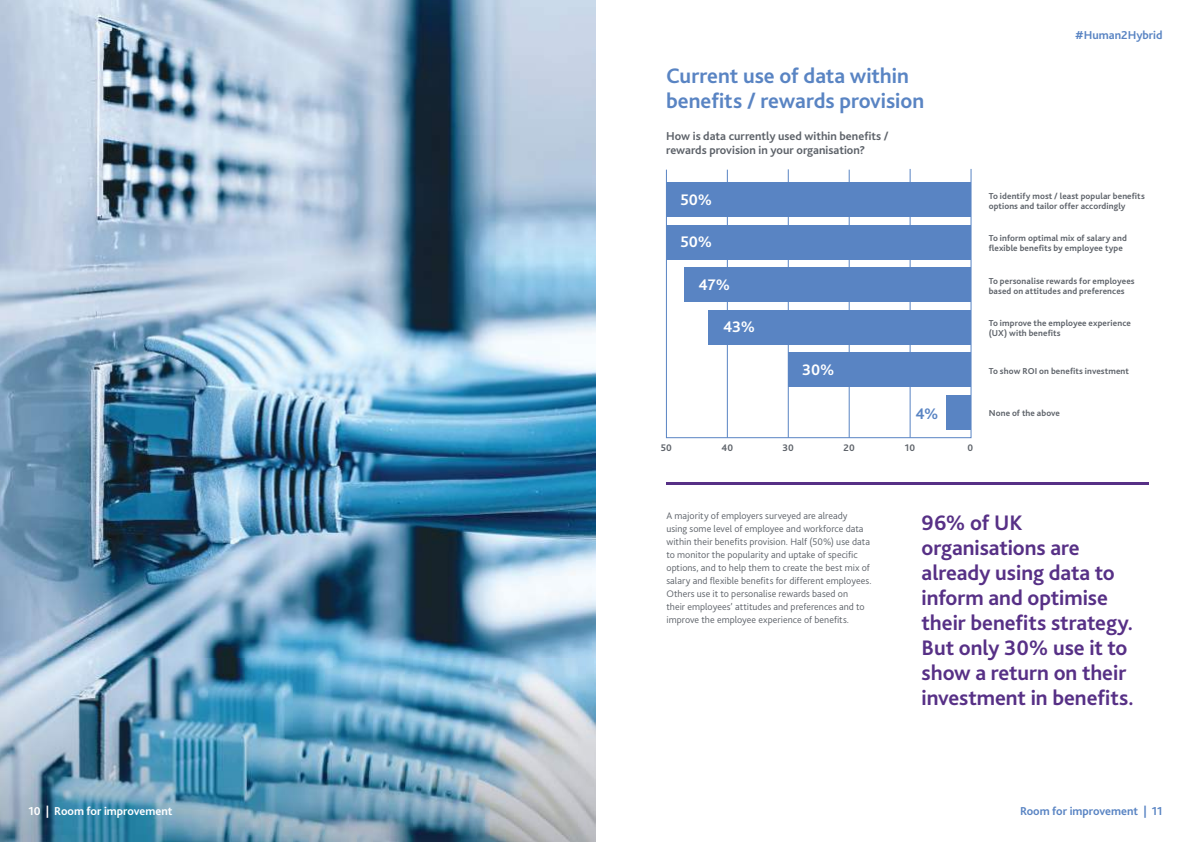
<style>
.page{position:relative;width:1191px;height:842px;background:#fff}
.page>*{position:absolute;margin:0;border:0;box-sizing:border-box;transform-origin:0 0}
.t1{font:700 22px/25px "Bliss 2";letter-spacing:-.005em;color:#573086}
.t2{font:700 22px/25px "Bliss 2";color:#5984c3}
.t3{font:700 16px "Bliss 2";color:#fff}
.t4{font:700 16px "Bliss 2";color:#5984c3}
.t5{font:700 12px/14.4px "Bliss 2";color:#5d6269}
.t6{font:700 12px "Bliss 2";color:#5984c3}
.t7{font:700 12px "Bliss 2";color:#fff}
.t8{font:300 10px/13px "Bliss 2";letter-spacing:.005em;color:#5d6269}
.t9{font:700 10px "Bliss 2";letter-spacing:.01em;color:#5d6269}
.t10{font:700 9px/10px "Bliss 2";letter-spacing:.01em;color:#5d6269}
</style>
<div class="page">
<hr style="left:666px;top:482px;width:482px;height:3px;background:#573086">
<svg style="left:666px;top:169px;width:305px;height:269px"></svg>
<div style="left:666px;top:183px;width:305px;height:34px;background:#5984c3"></div>
<div style="left:709px;top:310px;width:262px;height:34px;background:#5984c3"></div>
<div style="left:666px;top:225px;width:305px;height:34px;background:#5984c3"></div>
<div style="left:788px;top:353px;width:183px;height:34px;background:#5984c3"></div>
<div style="left:684px;top:268px;width:287px;height:34px;background:#5984c3"></div>
<div style="left:946px;top:395px;width:25px;height:34px;background:#5984c3"></div>
<img style="left:0;top:0;width:595px;height:842px">
<p class="t7" style="left:28px;top:804px;width:146px">10 | Room for improvement</p>
<p class="t6" style="left:1075px;top:28px;width:89px">#Human2Hybrid</p>
<h1 class="t2" style="left:666px;top:63px;width:259px">Current use of data within benefits / rewards provision</h1>
<p class="t5" style="left:666px;top:128px;width:224px">How is data currently used within benefits / rewards provision in your organisation?</p>
<h2 class="t3" style="left:680px;top:190px;width:33px">50%</h2>
<p class="t10" style="left:988px;top:190px;width:158px">To identify most / least popular benefits options and tailor offer accordingly</p>
<h2 class="t3" style="left:680px;top:232px;width:33px">50%</h2>
<p class="t10" style="left:988px;top:233px;width:140px">To inform optimal mix of salary and flexible benefits by employee type</p>
<h2 class="t3" style="left:698px;top:275px;width:33px">47%</h2>
<p class="t10" style="left:988px;top:275px;width:147px">To personalise rewards for employees based on attitudes and preferences</p>
<h2 class="t3" style="left:723px;top:317px;width:34px">43%</h2>
<p class="t10" style="left:988px;top:318px;width:144px">To improve the employee experience (UX) with benefits</p>
<h2 class="t3" style="left:802px;top:360px;width:34px">30%</h2>
<p class="t10" style="left:988px;top:365px;width:142px">To show ROI on benefits investment</p>
<h2 class="t4" style="left:915px;top:404px;width:25px">4%</h2>
<p class="t10" style="left:988px;top:408px;width:73px">None of the above</p>
<p class="t9" style="left:661px;top:441px;width:13px">50</p>
<p class="t9" style="left:721px;top:441px;width:13px">40</p>
<p class="t9" style="left:782px;top:441px;width:13px">30</p>
<p class="t9" style="left:843px;top:441px;width:13px">20</p>
<p class="t9" style="left:905px;top:441px;width:12px">10</p>
<p class="t9" style="left:967px;top:441px;width:7px">0</p>
<p class="t8" style="left:666px;top:509px;width:206px">A majority of employers surveyed are already<br>using some level of employee and workforce data within their benefits provision. Half (50%) use data to monitor the popularity and uptake of specific options, and to help them to create the best mix of salary and flexible benefits for different employees.<br>Others use it to personalise rewards based on<br>their employees’ attitudes and preferences and to improve the employee experience of benefits.</p>
<h1 class="t1" style="left:921px;top:510px;width:214px">96% of UK organisations are already using data to inform and optimise their benefits strategy.<br>But only 30% use it to show a return on their investment in benefits.</h1>
<p class="t6" style="left:1020px;top:804px;width:144px">Room for improvement | 11</p>
</div>
